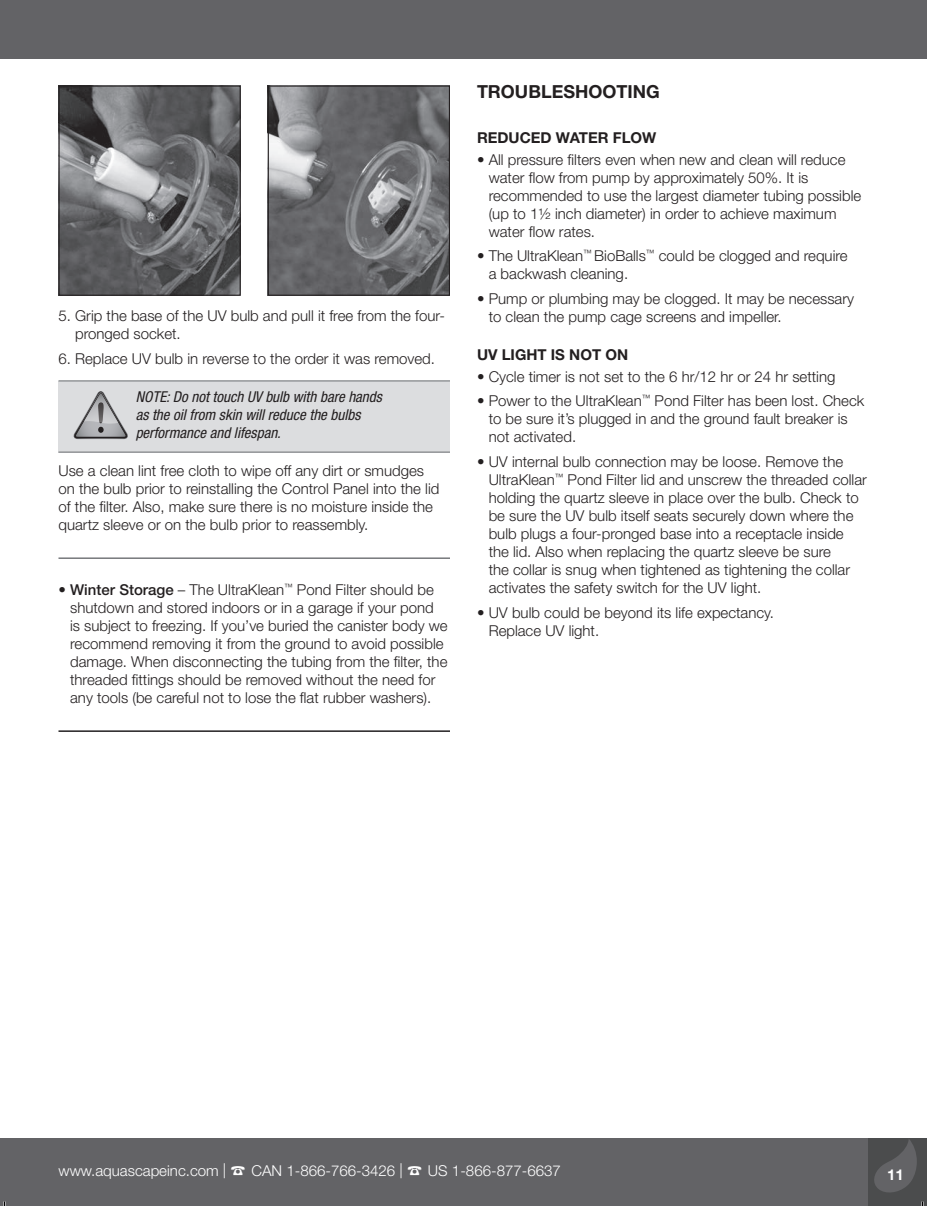
<style>
.page{position:relative;width:927px;height:1206px;background:#fff}
.page>*{position:absolute;margin:0;border:0;box-sizing:border-box;transform-origin:0 0}
.t1{font:700 18px "Helvetica Neue LT Std";color:#231f20}
.t2{font:300 15px/18px "Helvetica Neue LT Std";color:#231f20}
.t3{font:italic condensed 15px/18px "Helvetica Neue LT Std";color:#231f20}
.t4{font:300 15px "Helvetica Neue LT Std";color:#fff}
.t5{font:700 15px "Helvetica Neue LT Std";color:#231f20}
.t6{font:700 15px "Helvetica Neue LT Std";color:#fff}
.s1{font-weight:500}
</style>
<div class="page">
<div style="left:4px;top:1138px;width:923px;height:68px;background:#636366"></div>
<hr style="left:0;top:1138px;width:4px;height:68px;background:#636366">
<div style="left:5px;top:0;width:922px;height:58px;background:#636366"></div>
<div style="left:0;top:0;width:5px;height:58px;background:#636366"></div>
<div style="left:868px;top:1138px;width:59px;height:68px;background:#4b4c4d"></div>
<svg style="left:874px;top:1139px;width:43px;height:54px"></svg>
<hr style="left:58px;top:557px;width:392px;height:2px;background:#76787b">
<img style="left:60px;top:88px;width:179px;height:206px">
<div style="left:58px;top:86px;width:183px;height:210px;border:1px solid #231f20"></div>
<img style="left:270px;top:88px;width:178px;height:206px">
<div style="left:268px;top:86px;width:182px;height:210px;border:1px solid #231f20"></div>
<div style="left:58px;top:381px;width:392px;height:71px;background:#dcdddf"></div>
<svg style="left:73px;top:391px;width:55px;height:48px"></svg>
<hr style="left:58px;top:730px;width:392px;height:2px;background:#231f20">
<hr style="left:58px;top:380px;width:392px;height:2px;background:#939598">
<hr style="left:58px;top:451px;width:392px;height:2px;background:#939598">
<svg style="left:921px;top:1202px;width:3px;height:4px"></svg>
<p class="t2" style="left:75px;top:306px;width:371px;text-indent:-17px">5. Grip the base of the UV bulb and pull it free from the four&shy;pronged socket.</p>
<p class="t2" style="left:58px;top:349px;width:378px">6. Replace UV bulb in reverse to the order it was removed.</p>
<p class="t3" style="left:136px;top:388px;width:248px">NOTE: Do not touch UV bulb with bare hands as the oil from skin will reduce the bulbs performance and lifespan.</p>
<p class="t2" style="left:58px;top:462px;width:382px">Use a clean lint free cloth to wipe off any dirt or smudges on the bulb prior to reinstalling the Control Panel into the lid of the filter. Also, make sure there is no moisture inside the quartz sleeve or on the bulb prior to reassembly.</p>
<p class="t2" style="left:70px;top:581px;width:379px;text-indent:-12px"><span class="s1">• Winter Storage</span> – The UltraKlean<sup>™</sup> Pond Filter should be shutdown and stored indoors or in a garage if your pond<br>is subject to freezing. If you’ve buried the canister body we recommend removing it from the ground to avoid possible damage. When disconnecting the tubing from the filter, the threaded fittings should be removed without the need for any tools (be careful not to lose the flat rubber washers).</p>
<p class="t1" style="left:477px;top:81px;width:184px">TROU BLESHOOTING</p>
<p class="t5" style="left:477px;top:129px;width:43px">REDUCE</p>
<p class="t5" style="left:541px;top:129px;width:117px">D WATER FLOW</p>
<p class="t2" style="left:489px;top:150px;width:374px;text-indent:-12px">• All pressure filters even when new and clean will reduce water flow from pump by approximately 50%. It is recommended to use the largest diameter tubing possible (up to 1½ inch diameter) in order to achieve maximum water flow rates.</p>
<p class="t2" style="left:489px;top:247px;width:361px;text-indent:-12px">• The UltraKlean<sup>™</sup> BioBalls<sup>™</sup> could be clogged and require a backwash cleaning.</p>
<p class="t2" style="left:489px;top:289px;width:367px;text-indent:-12px">• Pump or plumbing may be clogged. It may be necessary to clean the pump cage screens and impeller.</p>
<p class="t5" style="left:477px;top:346px;width:153px">UV LIGHT IS NOT ON</p>
<p class="t2" style="left:477px;top:367px;width:360px">• Cycle timer is not set to the 6 hr/12 hr or 24 hr setting</p>
<p class="t2" style="left:489px;top:392px;width:377px;text-indent:-12px">• Power to the UltraKlean<sup>™</sup> Pond Filter has been lost. Check to be sure it’s plugged in and the ground fault breaker is not activated.</p>
<p class="t2" style="left:489px;top:452px;width:380px;text-indent:-12px">• UV internal bulb connection may be loose. Remove the UltraKlean<sup>™</sup> Pond Filter lid and unscrew the threaded collar holding the quartz sleeve in place over the bulb. Check to be sure the UV bulb itself seats securely down where the bulb plugs a four-pronged base into a receptacle inside the lid. Also when replacing the quartz sleeve be sure<br>the collar is snug when tightened as tightening the collar activates the safety switch for the UV light.</p>
<p class="t2" style="left:489px;top:603px;width:287px;text-indent:-12px">• UV bulb could be beyond its life expectancy.<br>Replace UV light.</p>
<p class="t4" style="left:58px;top:1162px;width:504px">www.aquascapeinc.com | ☎ CAN 1-866-766-3426 | ☎ US 1-866-877-6637</p>
<p class="t6" style="left:887px;top:1165px;width:18px">11</p>
</div>
